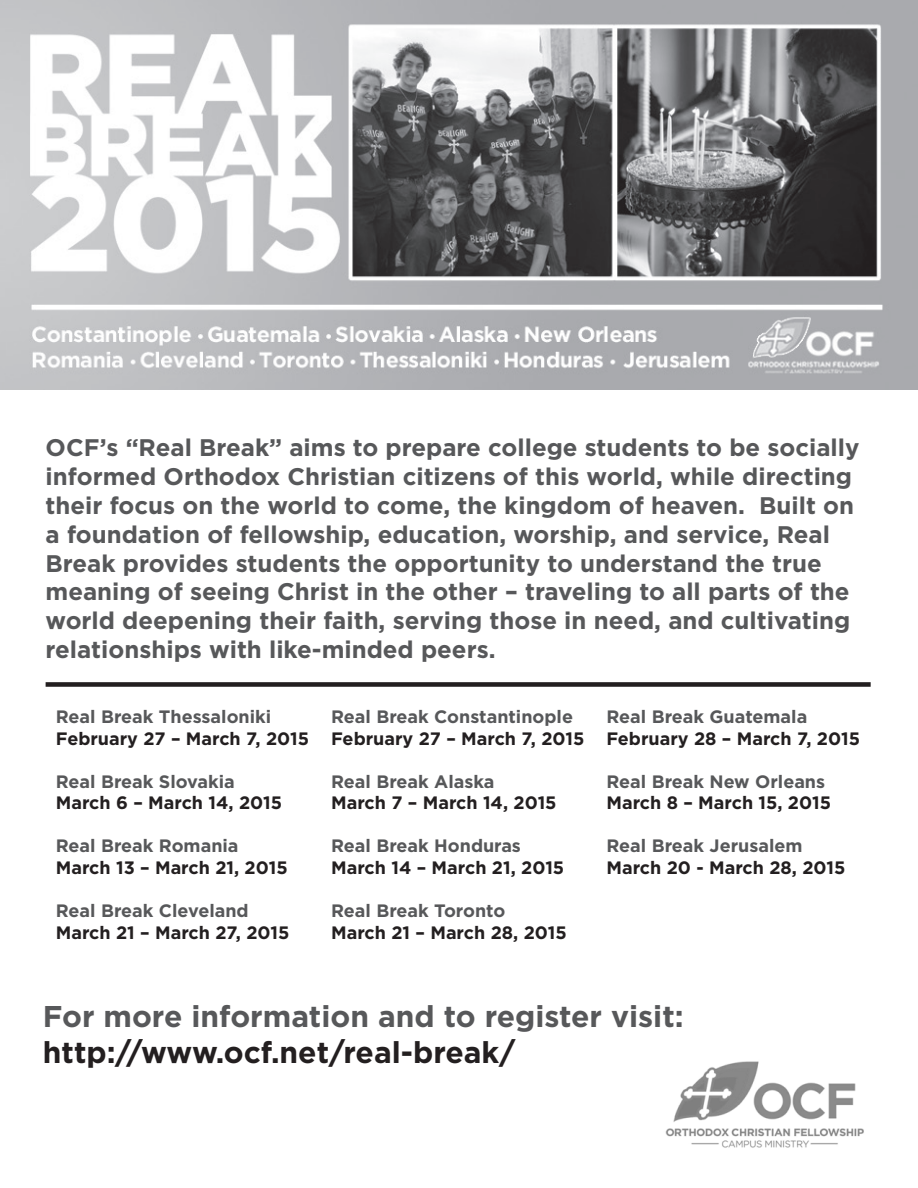
<style>
.page{position:relative;width:918px;height:1188px;background:#fff}
.page>*{position:absolute;margin:0;border:0;box-sizing:border-box;transform-origin:0 0}
.t1{font:700 30px "Gotham";color:#57585a}
.t2{font:700 30px "Gotham";color:#231f20}
.t3{font:700 24px/28.8px "Gotham";color:#57585a}
.t4{font:700 18px "Gotham";color:#231f20}
.t5{font:700 18px "Gotham";color:#57585a}
</style>
<div class="page">
<img style="left:665px;top:1061px;width:199px;height:87px">
<img style="left:0;top:0;width:918px;height:389px">
<div style="left:46px;top:682px;width:825px;height:5px;background:#231f20"></div>
<p class="t3" style="left:46px;top:433px;width:815px">OCF’s “Real Break” aims to prepare college students to be socially informed Orthodox Christian citizens of this world, while directing their focus on the world to come, the kingdom of heaven. Built on a foundation of fellowship, education, worship, and service, Real Break provides students the opportunity to understand the true meaning of seeing Christ in the other – traveling to all parts of the world deepening their faith, serving those in need, and cultivating relationships with like-minded peers.</p>
<p class="t5" style="left:56px;top:706px;width:217px">Real Break Thessaloniki</p>
<p class="t4" style="left:56px;top:728px;width:255px">February 27 – March 7, 2015</p>
<p class="t5" style="left:56px;top:771px;width:181px">Real Break Slovakia</p>
<p class="t4" style="left:56px;top:793px;width:228px">March 6 – March 14, 2015</p>
<p class="t5" style="left:56px;top:836px;width:184px">Real Break Romania</p>
<p class="t4" style="left:56px;top:857px;width:233px">March 13 – March 21, 2015</p>
<p class="t5" style="left:56px;top:900px;width:194px">Real Break Cleveland</p>
<p class="t4" style="left:56px;top:922px;width:235px">March 21 – March 27, 2015</p>
<p class="t5" style="left:331px;top:706px;width:243px">Real Break Constantinople</p>
<p class="t4" style="left:331px;top:728px;width:255px">February 27 – March 7, 2015</p>
<p class="t5" style="left:331px;top:771px;width:165px">Real Break Alaska</p>
<p class="t4" style="left:331px;top:793px;width:227px">March 7 – March 14, 2015</p>
<p class="t5" style="left:331px;top:836px;width:191px">Real Break Honduras</p>
<p class="t4" style="left:331px;top:857px;width:235px">March 14 – March 21, 2015</p>
<p class="t5" style="left:331px;top:900px;width:176px">Real Break Toronto</p>
<p class="t4" style="left:331px;top:922px;width:237px">March 21 – March 28, 2015</p>
<p class="t5" style="left:606px;top:706px;width:202px">Real Break Guatemala</p>
<p class="t4" style="left:606px;top:728px;width:255px">February 28 – March 7, 2015</p>
<p class="t5" style="left:606px;top:771px;width:220px">Real Break New Orleans</p>
<p class="t4" style="left:606px;top:793px;width:226px">March 8 – March 15, 2015</p>
<p class="t5" style="left:606px;top:836px;width:198px">Real Break Jerusalem</p>
<p class="t4" style="left:606px;top:857px;width:241px">March 20 - March 28, 2015</p>
<p class="t1" style="left:43px;top:999px;width:642px">For more information and to register visit:</p>
<p class="t2" style="left:43px;top:1035px;width:474px">http://www.ocf.net/real-break/</p>
</div>
